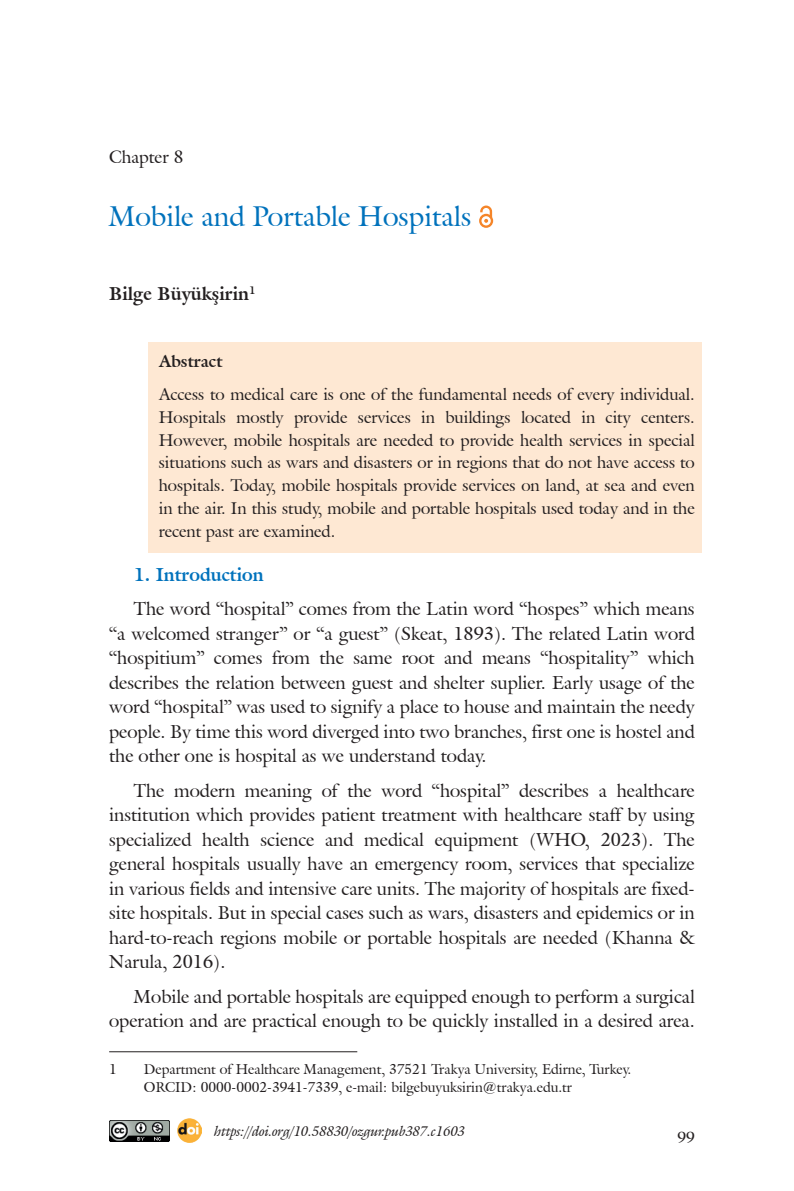
<style>
.page{position:relative;width:794px;height:1191px;background:#fff}
.page>*{position:absolute;margin:0;border:0;box-sizing:border-box;transform-origin:0 0}
.t1{font:28px "Galliard IT Cby BT";color:#0072bc}
.t2{font:18.38px/24.5px "Galliard IT Cby BT";color:#231f20;text-align:justify}
.t3{font:700 18.38px "Galliard IT Cby BT";color:#231f20}
.t4{font:700 18.38px "Galliard IT Cby BT";color:#0072bc}
.t5{font:17.5px "Galliard IT Cby BT";color:#231f20}
.t6{font:16.62px/22.8px "Galliard IT Cby BT";color:#231f20;text-align:justify}
.t7{font:700 16.62px "Galliard IT Cby BT";color:#231f20}
.t8{font:15.75px "Galliard IT Cby BT";color:#231f20}
.t9{font:14px/17.5px "Galliard IT Cby BT";color:#231f20}
.t10{font:italic 14px "Galliard IT Cby BT";color:#231f20}
</style>
<div class="page">
<div style="left:148px;top:342px;width:554px;height:211px;background:#fee8d3"></div>
<svg style="left:479px;top:205px;width:14px;height:23px"></svg>
<hr style="left:109px;top:1051px;width:248px;height:1px;background:#231f20">
<img style="left:109px;top:1120px;width:60px;height:21px">
<img style="left:177px;top:1118px;width:24px;height:24px">
<p class="t5" style="left:109px;top:145px;width:76px">Chapter 8</p>
<h1 class="t1" style="left:109px;top:198px;width:364px">Mobile and Portable Hospitals</h1>
<p class="t3" style="left:109px;top:282px;width:148px">Bilge Büyükşirin<sup>1</sup></p>
<p class="t7" style="left:159px;top:351px;width:65px">Abstract</p>
<p class="t6" style="left:159px;top:383px;width:537px">Access to medical care is one of the fundamental needs of every individual.<br>Hospitals mostly provide services in buildings located in city centers.<br>However, mobile hospitals are needed to provide health services in special situations such as wars and disasters or in regions that do not have access to hospitals. Today, mobile hospitals provide services on land, at sea and even in the air. In this study, mobile and portable hospitals used today and in the recent past are examined.</p>
<p class="t4" style="left:134px;top:562px;width:131px">1. Introduction</p>
<p class="t2" style="left:109px;top:596px;width:587px;text-indent:25px">The word “hospital” comes from the Latin word “hospes” which means “a welcomed stranger” or “a guest” (Skeat, 1893). The related Latin word “hospitium” comes from the same root and means “hospitality” which describes the relation between guest and shelter suplier. Early usage of the word “hospital” was used to signify a place to house and maintain the needy people. By time this word diverged into two branches, first one is hostel and the other one is hospital as we understand today.</p>
<p class="t2" style="left:109px;top:778px;width:587px;text-indent:25px">The modern meaning of the word “hospital” describes a healthcare institution which provides patient treatment with healthcare staff by using specialized health science and medical equipment (WHO, 2023). The general hospitals usually have an emergency room, services that specialize in various fields and intensive care units. The majority of hospitals are fixed&shy;site hospitals. But in special cases such as wars, disasters and epidemics or in hard-to-reach regions mobile or portable hospitals are needed (Khanna &amp; Narula, 2016).</p>
<p class="t2" style="left:109px;top:984px;width:587px;text-align:right">Mobile and portable hospitals are equipped enough to perform a surgical operation and are practical enough to be quickly installed in a desired area.</p>
<p class="t9" style="left:109px;top:1060px;width:9px">1</p>
<p class="t9" style="left:144px;top:1060px;width:489px">Department of Healthcare Management, 37521 Trakya University, Edirne, Turkey.<br>ORCID: 0000-0002-3941-7339, e-mail: bilgebuyuksirin@trakya.edu.tr</p>
<p class="t10" style="left:214px;top:1121px;width:252px">https://doi.org/10.58830/ozgur.pub387.c1603</p>
<p class="t8" style="left:677px;top:1127px;width:19px">99</p>
</div>
